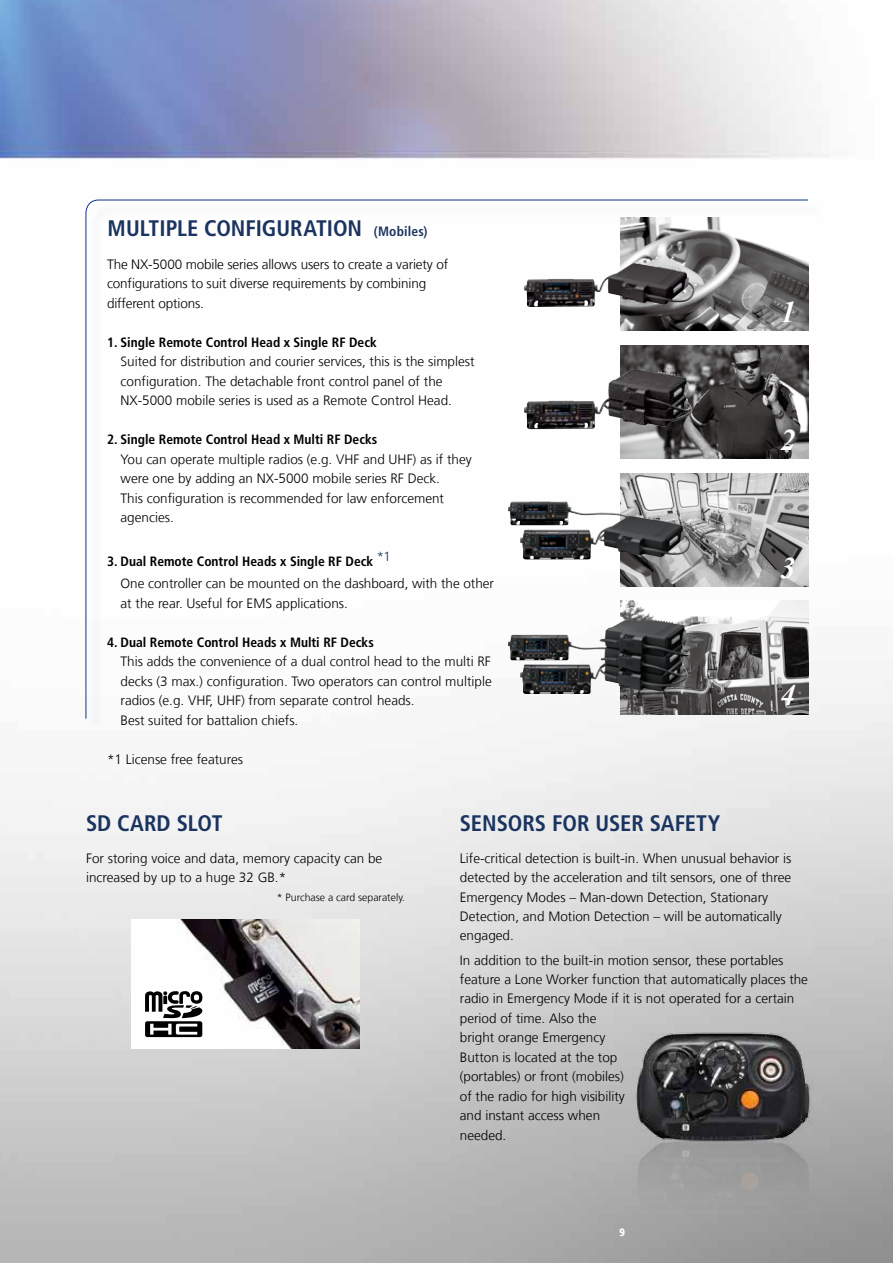
<style>
.page{position:relative;width:893px;height:1263px;background:#fff}
.page>*{position:absolute;margin:0;border:0;box-sizing:border-box;transform-origin:0 0}
.t1{font:italic 700 30px "Times New Roman";color:#fff}
.t2{font:700 condensed 22.5px "Frutiger LT Com";color:#1a335f}
.t3{font:300 13.5px/19.5px "Frutiger LT Com";color:#000}
.t4{font:700 condensed 13.5px "Frutiger LT Com";color:#000}
.t5{font:300 10.5px "Frutiger LT Com";color:#000}
.t6{font:700 condensed 10.5px "Frutiger LT Com";color:#fff}
.s1{font-size:13.5px}
.s2{font-weight:700;font-stretch:condensed}
</style>
<div class="page">
<img style="left:0;top:0;width:893px;height:1263px">
<div style="left:88px;top:202px;width:736px;height:533px;background:#f7f7f7"></div>
<svg style="left:86px;top:200px;width:722px;height:519px"></svg>
<img style="left:620px;top:217px;width:188px;height:114px">
<img style="left:131px;top:919px;width:229px;height:130px">
<svg style="left:145px;top:991px;width:58px;height:46px"></svg>
<img style="left:620px;top:345px;width:188px;height:114px">
<img style="left:620px;top:473px;width:188px;height:113px">
<img style="left:620px;top:601px;width:188px;height:113px">
<img style="left:524px;top:263px;width:171px;height:44px">
<img style="left:524px;top:369px;width:169px;height:60px">
<img style="left:508px;top:501px;width:152px;height:58px">
<img style="left:508px;top:620px;width:153px;height:57px">
<img style="left:625px;top:1025px;width:202px;height:203px">
<h2 class="t2" style="left:108px;top:215px;width:321px">MULTIPLE CONFIGURATION <span class="s1">(Mobiles)</span></h2>
<p class="t3" style="left:107px;top:254px;width:343px">The NX-5000 mobile series allows users to create a variety of configurations to suit diverse requirements by combining different options.</p>
<p class="t4" style="left:107px;top:334px;width:271px">1. Single Remote Control Head x Single RF Deck</p>
<p class="t3" style="left:121px;top:352px;width:356px">Suited for distribution and courier services, this is the simplest configuration. The detachable front control panel of the<br>NX-5000 mobile series is used as a Remote Control Head.</p>
<p class="t4" style="left:107px;top:431px;width:272px">2. Single Remote Control Head x Multi RF Decks</p>
<p class="t3" style="left:121px;top:449px;width:353px">You can operate multiple radios (e.g. VHF and UHF) as if they were one by adding an NX-5000 mobile series RF Deck.<br>This configuration is recommended for law enforcement agencies.</p>
<p class="t3" style="left:121px;top:550px;width:375px;line-height:22.5px;text-indent:-14px"><span class="s2">3. Dual Remote Control Heads x Single RF Deck</span> <sup>*1<br></sup>One controller can be mounted on the dashboard, with the other</p>
<p class="t3" style="left:121px;top:593px;width:229px">at the rear. Useful for EMS applications.</p>
<p class="t4" style="left:107px;top:634px;width:268px">4. Dual Remote Control Heads x Multi RF Decks</p>
<p class="t3" style="left:121px;top:652px;width:373px">This adds the convenience of a dual control head to the multi RF decks (3 max.) configuration. Two operators can control multiple radios (e.g. VHF, UHF) from separate control heads.<br>Best suited for battalion chiefs.</p>
<p class="t3" style="left:107px;top:749px;width:138px">*1 License free features</p>
<h1 class="t1" style="left:780px;top:291px;width:16px">1</h1>
<h1 class="t1" style="left:780px;top:419px;width:16px">2</h1>
<h1 class="t1" style="left:780px;top:547px;width:16px">3</h1>
<h1 class="t1" style="left:780px;top:674px;width:16px">4</h1>
<h2 class="t2" style="left:86px;top:810px;width:138px">SD CARD SLOT</h2>
<p class="t3" style="left:86px;top:848px;width:298px">For storing voice and data, memory capacity can be increased by up to a huge 32 GB.*</p>
<p class="t5" style="left:277px;top:891px;width:130px">* Purchase a card separately.</p>
<h2 class="t2" style="left:460px;top:810px;width:262px">SENSORS FOR USER SAFETY</h2>
<p class="t3" style="left:460px;top:848px;width:333px">Life-critical detection is built-in. When unusual behavior is detected by the acceleration and tilt sensors, one of three Emergency Modes – Man-down Detection, Stationary Detection, and Motion Detection – will be automatically engaged.</p>
<p class="t3" style="left:460px;top:950px;width:350px">In addition to the built-in motion sensor, these portables feature a Lone Worker function that automatically places the radio in Emergency Mode if it is not operated for a certain period of time. Also the<br>bright orange Emergency<br>Button is located at the top<br>(portables) or front (mobiles)<br>of the radio for high visibility<br>and instant access when<br>needed.</p>
<p class="t6" style="left:620px;top:1226px;width:7px">9</p>
</div>
